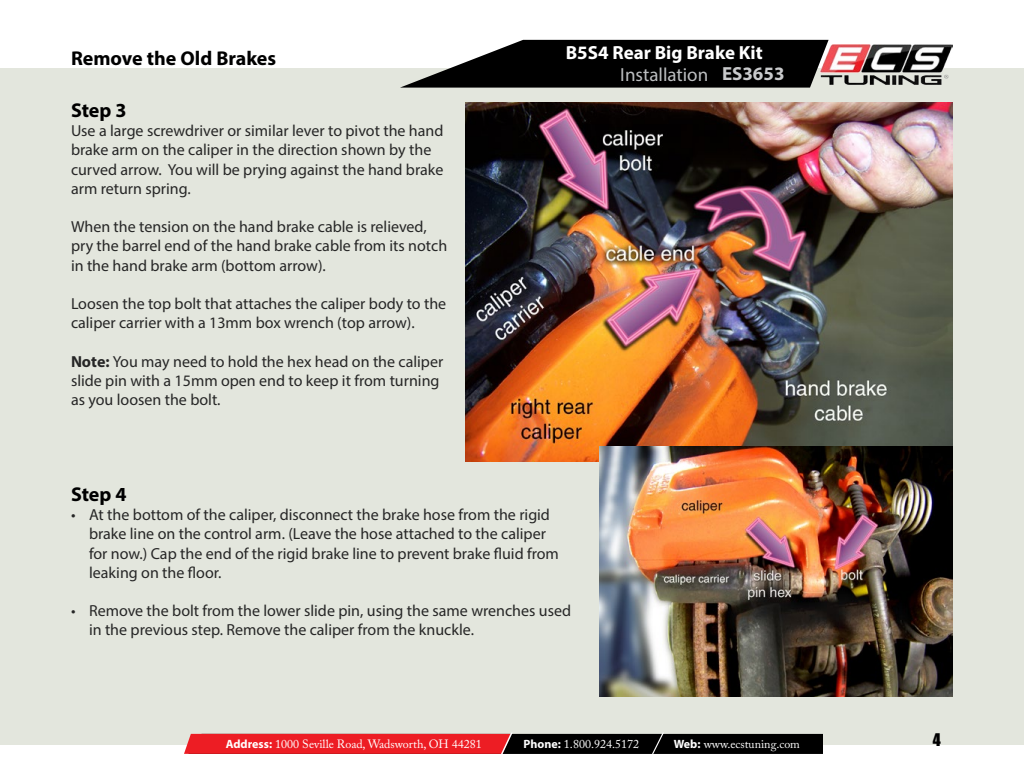
<style>
.page{position:relative;width:1024px;height:768px;background:#fff}
.page>*{position:absolute;margin:0;border:0;box-sizing:border-box;transform-origin:0 0}
.t1{font:700 20px "Myriad Pro";color:#000}
.t2{font:700 19px "Myriad Pro";color:#fff}
.t3{font:19px "Myriad Pro";color:#bcbec0}
.t4{font:700 19px "Myriad Pro";color:#c9cacc}
.t5{font:16px/19.2px "Myriad Pro";color:#262626}
.t6{font:16px "Impact";color:#000}
.t7{font:12px "Adobe Caslon Pro";color:#fff}
.s1{font-weight:700}
.s2{font-family:"Myriad Pro";font-weight:700}
</style>
<div class="page">
<div style="left:0;top:68px;width:1024px;height:677px;background:#e3e6dd"></div>
<svg style="left:400px;top:40px;width:429px;height:48px;background:#272727"></svg>
<svg style="left:184px;top:732px;width:639px;height:22px;background:#812325"></svg>
<img style="left:820px;top:44px;width:132px;height:40px">
<img style="left:465px;top:102px;width:488px;height:360px">
<img style="left:600px;top:446px;width:353px;height:251px">
<p class="t1" style="left:71px;top:45px;width:207px">Remove the Old Brakes</p>
<p class="t1" style="left:71px;top:97px;width:57px">Step 3</p>
<p class="t5" style="left:71px;top:121px;width:374px">Use a large screwdriver or similar lever to pivot the hand brake arm on the caliper in the direction shown by the curved arrow. You will be prying against the hand brake arm return spring.</p>
<p class="t5" style="left:71px;top:217px;width:378px">When the tension on the hand brake cable is relieved, pry the barrel end of the hand brake cable from its notch in the hand brake arm (bottom arrow).</p>
<p class="t5" style="left:71px;top:294px;width:377px">Loosen the top bolt that attaches the caliper body to the caliper carrier with a 13mm box wrench (top arrow).</p>
<p class="t5" style="left:71px;top:351px;width:374px"><span class="s1">Note:</span> You may need to hold the hex head on the caliper slide pin with a 15mm open end to keep it from turning as you loosen the bolt.</p>
<p class="t2" style="left:566px;top:40px;width:198px">B5S4 Rear Big Brake Kit</p>
<p class="t3" style="left:620px;top:63px;width:90px">Installation</p>
<p class="t4" style="left:722px;top:61px;width:64px">ES3653</p>
<p class="t1" style="left:71px;top:481px;width:57px">Step 4</p>
<p class="t5" style="left:89px;top:505px;width:471px;text-indent:-18px">• At the bottom of the caliper, disconnect the brake hose from the rigid brake line on the control arm. (Leave the hose attached to the caliper for now.) Cap the end of the rigid brake line to prevent brake fluid from leaking on the floor.</p>
<p class="t5" style="left:89px;top:601px;width:484px;text-indent:-18px">• Remove the bolt from the lower slide pin, using the same wrenches used in the previous step. Remove the caliper from the knuckle.</p>
<p class="t7" style="left:226px;top:737px;width:258px"><span class="s2">Address:</span> 1000 Seville Road, Wadsworth, OH 44281</p>
<p class="t7" style="left:524px;top:737px;width:117px"><span class="s2">Phone:</span> 1.800.924.5172</p>
<p class="t7" style="left:674px;top:737px;width:128px"><span class="s2">Web:</span> www.ecstuning.com</p>
<p class="t6" style="left:933px;top:727px;width:9px">4</p>
</div>
